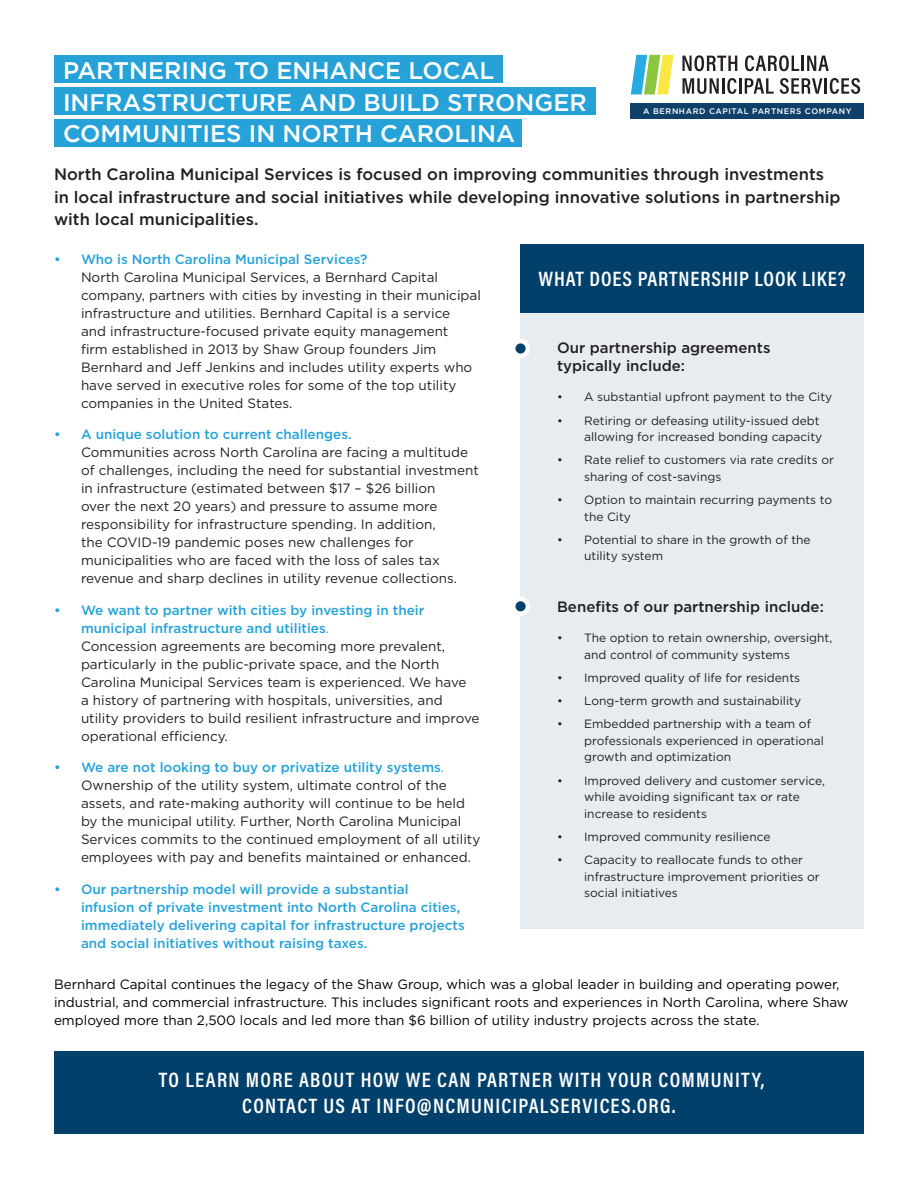
<style>
.page{position:relative;width:918px;height:1188px;background:#fff}
.page>*{position:absolute;margin:0;border:0;box-sizing:border-box;transform-origin:0 0}
.t1{font:500 24px/31.5px "Gotham";color:#fff}
.t2{font:600 21px/25.2px "Acumin Pro Cond";letter-spacing:.055em;color:#fff;text-align:center}
.t3{font:500 16.5px/22.5px "Gotham";color:#231f20}
.Paragraph_Style_1{font:500 15px/18px "Gotham";color:#231f20}
.t4{font:13.5px/18px "Gotham";color:#231f20}
.t5{font:13.5px/18px "Gotham";color:#000}
.t6{font:500 13.5px/18px "Gotham";color:#26a2d9}
.t7{font:12px/16.5px "Gotham";color:#231f20}
.t8{font:500 8.1px "Gotham";letter-spacing:.07em;color:#fff}
.s1{font-weight:500;color:#26a2d9}
.s2{color:#26a2d9}
</style>
<div class="page">
<div style="left:54px;top:55px;width:449px;height:28px;background:#26a2d9"></div>
<div style="left:54px;top:88px;width:541px;height:27px;background:#26a2d9"></div>
<div style="left:54px;top:119px;width:468px;height:28px;background:#26a2d9"></div>
<div style="left:521px;top:244px;width:343px;height:685px;background:#e6ecf0"></div>
<div style="left:521px;top:244px;width:343px;height:68px;background:#00406b"></div>
<div style="left:513px;top:341px;width:15px;height:15px;background:#00406b;border-radius:50%"></div>
<div style="left:511px;top:339px;width:19px;height:19px;border:4px solid #fff;border-radius:50%"></div>
<svg style="left:513px;top:599px;width:15px;height:15px"></svg>
<div style="left:511px;top:597px;width:19px;height:19px;border:4px solid #fff;border-radius:50%"></div>
<div style="left:54px;top:1052px;width:810px;height:82px;background:#00406b"></div>
<svg style="left:682px;top:55px;width:55px;height:16px"></svg>
<svg style="left:745px;top:55px;width:54px;height:16px"></svg>
<hr style="left:801px;top:56px;width:3px;height:15px;background:#231f20">
<svg style="left:807px;top:56px;width:22px;height:15px"></svg>
<svg style="left:683px;top:78px;width:91px;height:16px"></svg>
<svg style="left:780px;top:78px;width:80px;height:16px"></svg>
<svg style="left:631px;top:55px;width:43px;height:39px"></svg>
<div style="left:631px;top:103px;width:233px;height:16px;background:#0e4069"></div>
<p class="t1" style="left:63px;top:55px;width:525px">PARTNERING TO ENHANCE LOCAL<br>INFRASTRUCTURE AND BUILD STRONGER<br>COMMUNITIES IN NORTH CAROLINA</p>
<p class="t3" style="left:54px;top:163px;width:788px">North Carolina Municipal Services is focused on improving communities through investments in local infrastructure and social initiatives while developing innovative solutions in partnership with local municipalities.</p>
<p class="t4" style="left:81px;top:249px;width:401px;text-indent:-27px"><span class="s1">• Who is North Carolina Municipal Services?<br></span>North Carolina Municipal Services, a Bernhard Capital company, partners with cities by investing in their municipal infrastructure and utilities. Bernhard Capital is a service<br>and infrastructure-focused private equity management<br>firm established in 2013 by Shaw Group founders Jim Bernhard and Jeff Jenkins and includes utility experts who have served in executive roles for some of the top utility companies in the United States.</p>
<p class="t4" style="left:81px;top:425px;width:399px;text-indent:-27px"><span class="s1">• A unique solution to current challenges.<br></span>Communities across North Carolina are facing a multitude of challenges, including the need for substantial investment in infrastructure (estimated between $17 – $26 billion<br>over the next 20 years) and pressure to assume more responsibility for infrastructure spending. In addition,<br>the COVID-19 pandemic poses new challenges for municipalities who are faced with the loss of sales tax revenue and sharp declines in utility revenue collections.</p>
<p class="t4" style="left:81px;top:600px;width:400px;text-indent:-27px"><span class="s1">• We want to partner with cities by investing in their municipal infrastructure and utilities</span><span class="s2">.<br></span>Concession agreements are becoming more prevalent, particularly in the public-private space, and the North Carolina Municipal Services team is experienced. We have<br>a history of partnering with hospitals, universities, and utility providers to build resilient infrastructure and improve operational efficiency.</p>
<p class="t4" style="left:81px;top:758px;width:401px;text-indent:-27px"><span class="s1">• We are not looking to buy or privatize utility systems</span><span class="s2">.<br></span>Ownership of the utility system, ultimate control of the assets, and rate-making authority will continue to be held by the municipal utility. Further, North Carolina Municipal Services commits to the continued employment of all utility employees with pay and benefits maintained or enhanced.</p>
<p class="t6" style="left:81px;top:880px;width:385px;text-indent:-27px">• Our partnership model will provide a substantial infusion of private investment into North Carolina cities, immediately delivering capital for infrastructure projects and social initiatives without raising taxes.</p>
<p class="t8" style="left:643px;top:106px;width:210px">A BERNHARD CAPITAL PARTNERS COMPANY</p>
<p class="t2" style="left:539px;top:266px;width:309px">WHAT DOES PARTNERSHIP LOOK LIKE?</p>
<p class="Paragraph_Style_1" style="left:557px;top:339px;width:215px">Our partnership agreements typically include:</p>
<p class="t7" style="left:557px;top:389px;width:277px">• A substantial upfront payment to the City</p>
<p class="t7" style="left:557px;top:412px;width:267px;text-align:right">• Retiring or defeasing utility-issued debt allowing for increased bonding capacity</p>
<p class="t7" style="left:584px;top:452px;width:251px;text-indent:-27px">• Rate relief to customers via rate credits or sharing of cost-savings</p>
<p class="t7" style="left:584px;top:491px;width:250px;text-indent:-27px">• Option to maintain recurring payments to the City</p>
<p class="t7" style="left:584px;top:531px;width:228px;text-indent:-27px">• Potential to share in the growth of the utility system</p>
<p class="Paragraph_Style_1" style="left:557px;top:598px;width:268px">Benefits of our partnership include:</p>
<p class="t7" style="left:584px;top:629px;width:250px;text-indent:-27px">• The option to retain ownership, oversight, and control of community systems</p>
<p class="t7" style="left:557px;top:669px;width:245px">• Improved quality of life for residents</p>
<p class="t7" style="left:557px;top:692px;width:245px">• Long-term growth and sustainability</p>
<p class="t7" style="left:584px;top:716px;width:241px;text-indent:-27px">• Embedded partnership with a team of professionals experienced in operational growth and optimization</p>
<p class="t7" style="left:584px;top:772px;width:243px;text-indent:-27px">• Improved delivery and customer service, while avoiding significant tax or rate increase to residents</p>
<p class="t7" style="left:557px;top:828px;width:215px">• Improved community resilience</p>
<p class="t7" style="left:584px;top:851px;width:237px;text-indent:-27px">• Capacity to reallocate funds to other infrastructure improvement priorities or social initiatives</p>
<p class="t5" style="left:54px;top:975px;width:796px">Bernhard Capital continues the legacy of the Shaw Group, which was a global leader in building and operating power, industrial, and commercial infrastructure. This includes significant roots and experiences in North Carolina, where Shaw employed more than 2,500 locals and led more than $6 billion of utility industry projects across the state.</p>
<p class="t2" style="left:159px;top:1067px;width:607px">TO LEARN MORE ABOUT HOW WE CAN PARTNER WITH YOUR COMMUNITY,<br>CONTACT US AT INFO@NCMUNICIPALSERVICES.ORG.</p>
</div>
